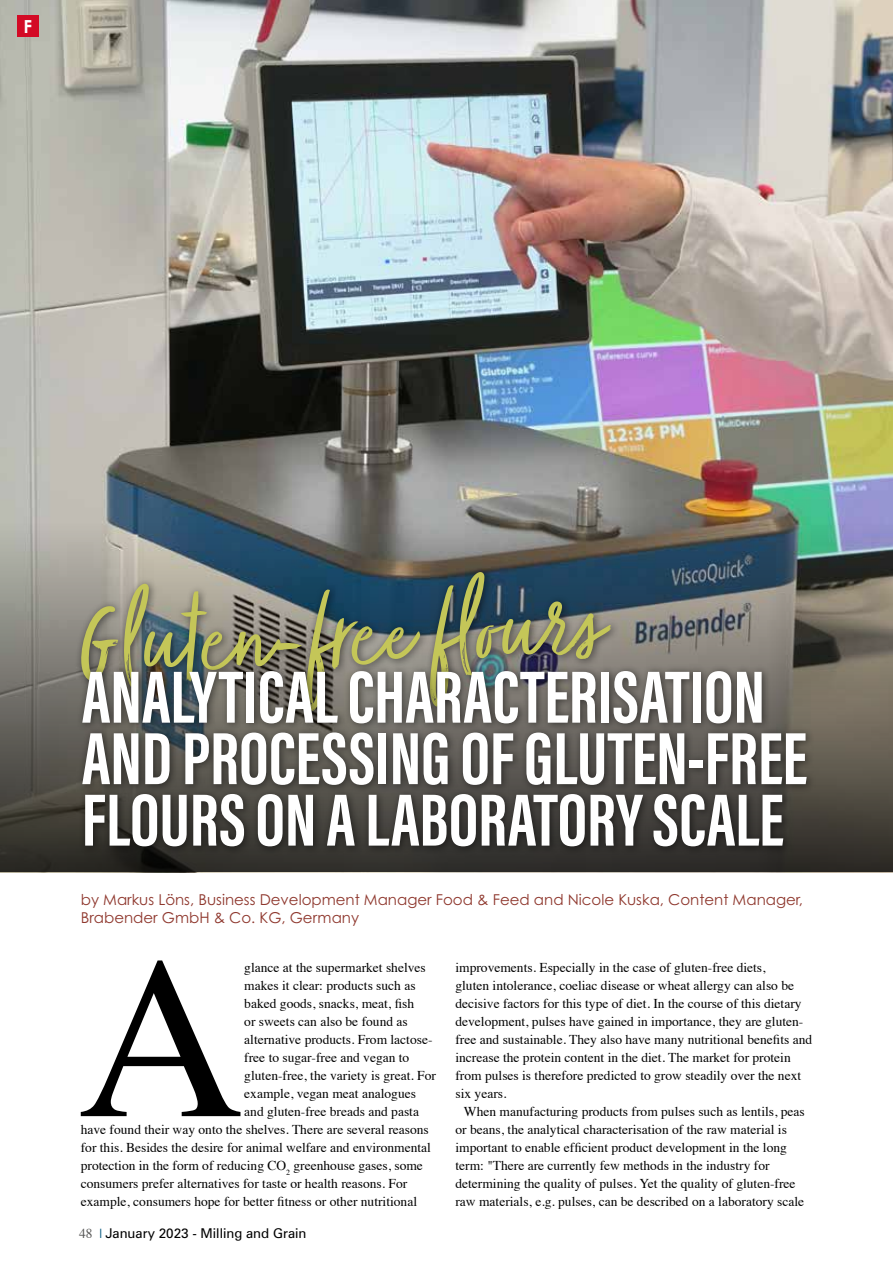
<style>
.page{position:relative;width:893px;height:1263px;background:#fff}
.page>*{position:absolute;margin:0;border:0;box-sizing:border-box;transform-origin:0 0}
.t1{font:231.15px "Times";color:#000}
.t2{font:116.4px "Zooja Light Pro";color:#c4c658}
.t3{font:700 76.05px/61.5px "Acumin Pro Extra Cond";color:#fff}
.t4{font:700 18px "Century Gothic Pro";color:#fff}
.t5{font:15px/18px "Century Gothic Pro";color:#8f382e}
.t6{font:13.5px/18px "Times";color:#000}
.t7{font:13.5px "Zurich BT";color:#000}
.s1{font-family:"Times";color:#565655}
.s2{font-family:"Times";color:#00557e}
</style>
<div class="page">
<img style="left:0;top:0;width:893px;height:523px">
<svg style="left:0;top:523px;width:893px;height:349px;background:#606360"></svg>
<div style="left:75px;top:566px;width:545px;height:153px;background:#000;opacity:.55"></div>
<div style="left:76px;top:665px;width:740px;height:191px;background:#000;opacity:.55"></div>
<div style="left:17px;top:16px;width:22px;height:21px;background:#d30a25"></div>
<h3 class="t4" style="left:24px;top:15px;width:10px">F</h3>
<h2 class="t2" style="left:72px;top:578px;width:525px;rotate:-2deg">Gluten-free flours</h2>
<h3 class="t3" style="left:82px;top:666px;width:727px">ANALYTICAL CHARACTERISATION<br>AND PROCESSING OF GLUTEN-FREE<br>FLOURS ON A LABORATORY SCALE</h3>
<p class="t5" style="left:81px;top:890px;width:724px">by Markus Löns, Business Development Manager Food &amp; Feed and Nicole Kuska, Content Manager,<br>Brabender GmbH &amp; Co. KG, Germany</p>
<h1 class="t1" style="left:77px;top:822px;width:168px">A</h1>
<p class="t6" style="left:244px;top:957px;width:183px">glance at the supermarket shelves</p>
<p class="t6" style="left:455px;top:957px;width:358px">improvements. Especially in the case of gluten-free diets,<br>gluten intolerance, coeliac disease or wheat allergy can also be decisive factors for this type of diet. In the course of this dietary development, pulses have gained in importance, they are gluten&shy;free and sustainable. They also have many nutritional benefits and increase the protein content in the diet. The market for protein from pulses is therefore predicted to grow steadily over the next six years.</p>
<p class="t6" style="left:455px;top:1101px;width:351px;text-indent:9px">When manufacturing products from pulses such as lentils, peas or beans, the analytical characterisation of the raw material is important to enable efficient product development in the long term: "There are currently few methods in the industry for determining the quality of pulses. Yet the quality of gluten-free raw materials, e.g. pulses, can be described on a laboratory scale</p>
<p class="t6" style="left:244px;top:975px;width:173px">makes it clear: products such as</p>
<p class="t6" style="left:244px;top:993px;width:171px">baked goods, snacks, meat, fish</p>
<p class="t6" style="left:244px;top:1011px;width:165px">or sweets can also be found as</p>
<p class="t6" style="left:244px;top:1029px;width:190px">alternative products. From lactose-</p>
<p class="t6" style="left:244px;top:1047px;width:167px">free to sugar-free and vegan to</p>
<p class="t6" style="left:244px;top:1065px;width:193px">gluten-free, the variety is great. For</p>
<p class="t6" style="left:244px;top:1083px;width:173px">example, vegan meat analogues</p>
<p class="t6" style="left:244px;top:1101px;width:176px">and gluten-free breads and pasta</p>
<p class="t6" style="left:81px;top:1119px;width:350px">have found their way onto the shelves. There are several reasons</p>
<p class="t6" style="left:81px;top:1137px;width:352px">for this. Besides the desire for animal welfare and environmental</p>
<p class="t6" style="left:81px;top:1155px;width:344px">protection in the form of reducing CO<sub>2</sub> greenhouse gases, some</p>
<p class="t6" style="left:81px;top:1173px;width:328px">consumers prefer alternatives for taste or health reasons. For</p>
<p class="t6" style="left:81px;top:1191px;width:338px">example, consumers hope for better fitness or other nutritional</p>
<p class="t7" style="left:79px;top:1225px;width:229px"><span class="s1">48</span> <span class="s2">|</span> January 2023 - Milling and Grain</p>
</div>
